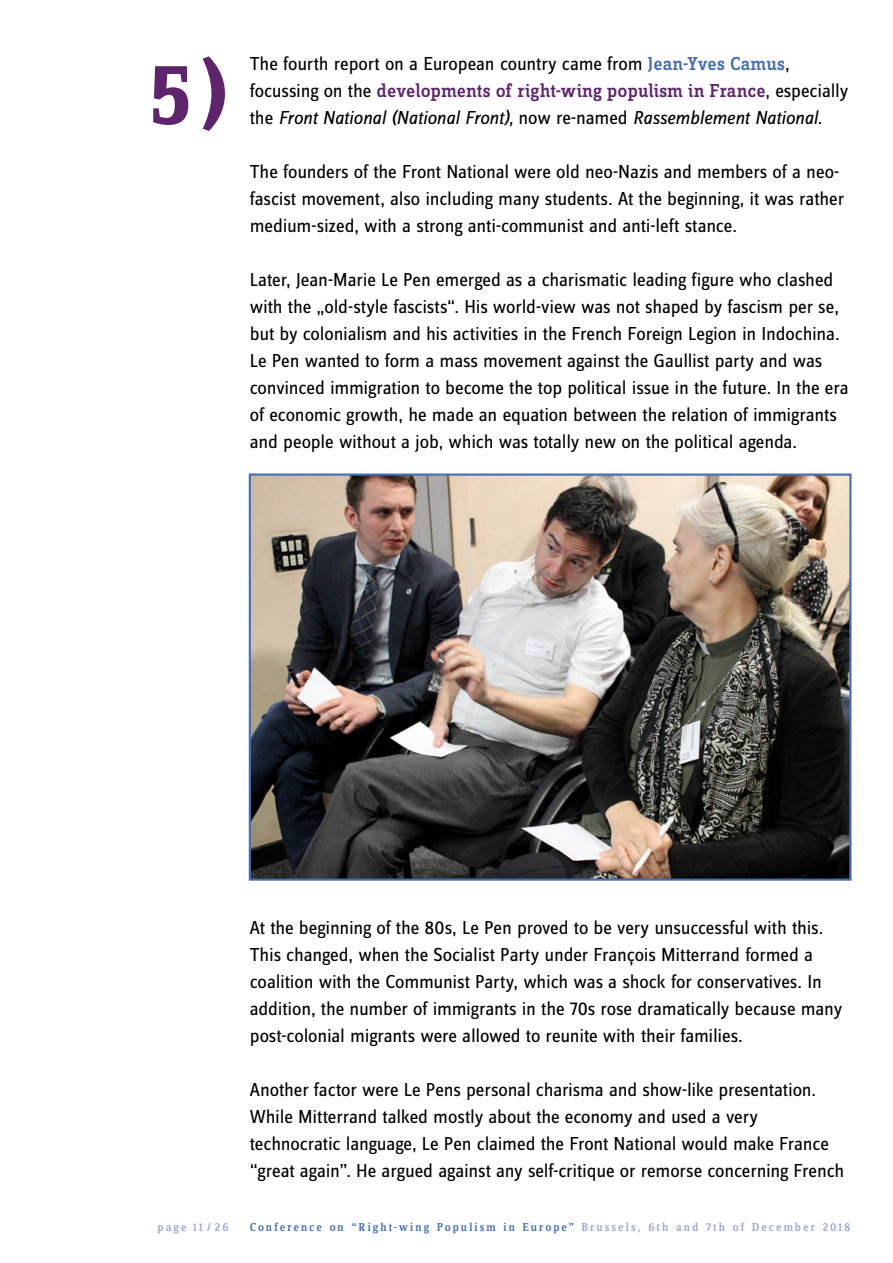
<style>
.page{position:relative;width:893px;height:1263px;background:#fff}
.page>*{position:absolute;margin:0;border:0;box-sizing:border-box;transform-origin:0 0}
.t1{font:700 90px "Zine Serif Dis";color:#5f256c}
.t2{font:19.5px/27px "Zine Sans Dis";letter-spacing:-.01em;color:#000}
.t3{font:500 19.5px "Zine Slab Dis";letter-spacing:.01em;color:#5f256c}
.t4{font:italic 19.5px "Zine Sans Dis";letter-spacing:-.01em;color:#000}
.t5{font:500 12px "Zine Serif Dis";letter-spacing:.165em;color:#466eaf}
.t6{font:500 12px "Zine Serif Dis";letter-spacing:.165em;color:#9aa8d1}
.s1{font-family:"Zine Slab Dis";font-weight:500;color:#466eaf}
.s2{font-family:"Zine Sans Dis";font-weight:400;color:#000}
.s3{font-style:normal}
.s4{color:#9aa8d1}
</style>
<div class="page">
<img style="left:252px;top:476px;width:596px;height:402px">
<div style="left:249px;top:473px;width:602px;height:408px;border:2px solid #466eaf"></div>
<h1 class="t1" style="left:149px;top:47px;width:81px">5)</h1>
<p class="t2" style="left:250px;top:50px;width:541px">The fourth report on a European country came from <span class="s1">Jean-Yves Camus</span>,</p>
<p class="t3" style="left:250px;top:80px;width:600px"><span class="s2">focussing on the</span> developments of right-wing populism in France<span class="s2">, especially</span></p>
<p class="t4" style="left:250px;top:108px;width:574px"><span class="s3">the</span> Front National (National Front), <span class="s3">now re-named</span> Rassemblement National<span class="s3">.</span></p>
<p class="t2" style="left:250px;top:158px;width:596px">The founders of the Front National were old neo-Nazis and members of a neo&shy;fascist movement, also including many students. At the beginning, it was rather medium-sized, with a strong anti-communist and anti-left stance.</p>
<p class="t2" style="left:250px;top:266px;width:600px">Later, Jean-Marie Le Pen emerged as a charismatic leading figure who clashed with the „old-style fascists“. His world-view was not shaped by fascism per se, but by colonialism and his activities in the French Foreign Legion in Indochina.<br>Le Pen wanted to form a mass movement against the Gaullist party and was convinced immigration to become the top political issue in the future. In the era of economic growth, he made an equation between the relation of immigrants and people without a job, which was totally new on the political agenda.</p>
<p class="t2" style="left:250px;top:915px;width:594px">At the beginning of the 80s, Le Pen proved to be very unsuccessful with this.<br>This changed, when the Socialist Party under François Mitterrand formed a coalition with the Communist Party, which was a shock for conservatives. In addition, the number of immigrants in the 70s rose dramatically because many post-colonial migrants were allowed to reunite with their families.</p>
<p class="t2" style="left:250px;top:1077px;width:596px">Another factor were Le Pens personal charisma and show-like presentation.<br>While Mitterrand talked mostly about the economy and used a very technocratic language, Le Pen claimed the Front National would make France “great again”. He argued against any self-critique or remorse concerning French</p>
<p class="t6" style="left:158px;top:1221px;width:72px">page 11 / 26</p>
<p class="t5" style="left:250px;top:1221px;width:602px">Conference on “Right-wing Populism in Europe” <span class="s4">Brussels, 6th and 7th of December 2018</span></p>
</div>
